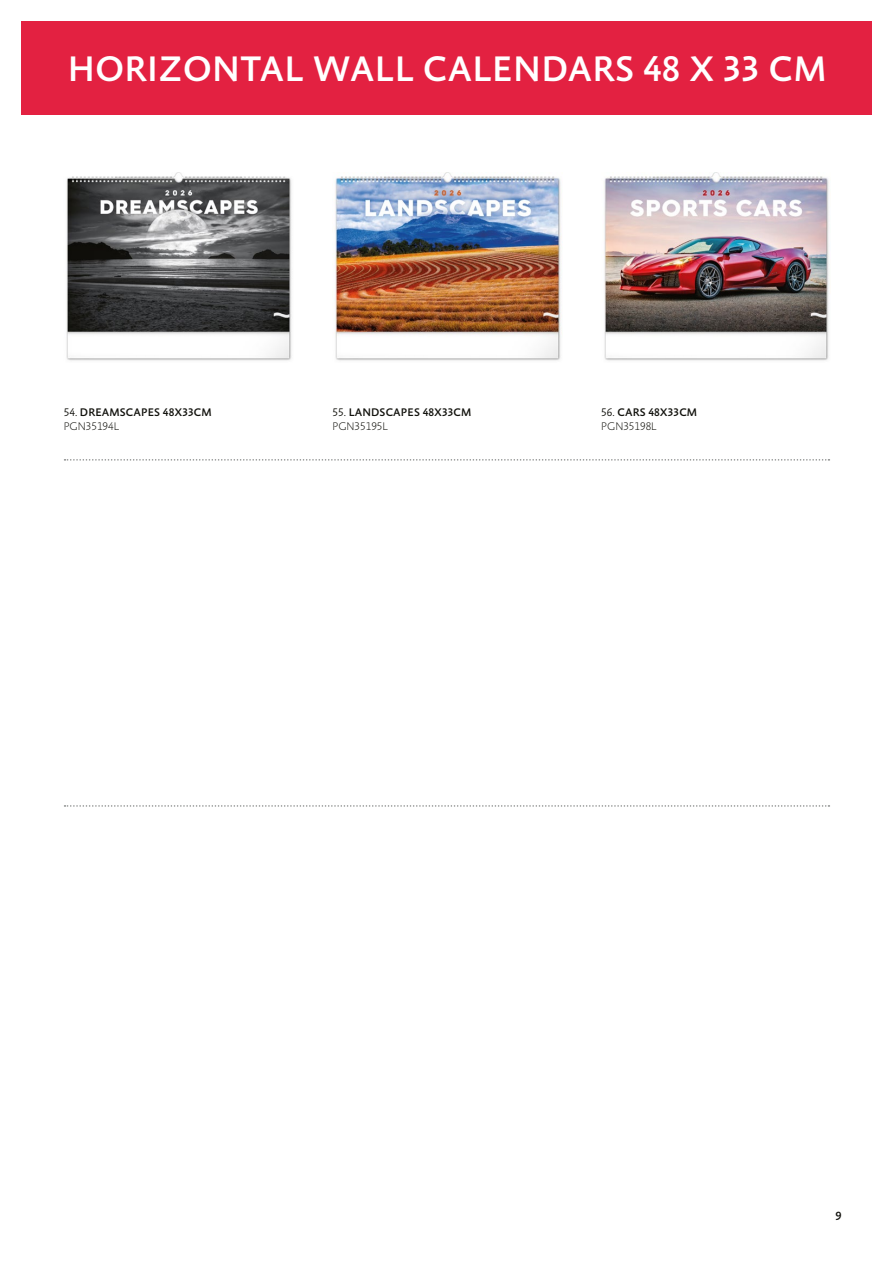
<style>
.page{position:relative;width:893px;height:1263px;background:#fff}
.page>*{position:absolute;margin:0;border:0;box-sizing:border-box;transform-origin:0 0}
.t1{font:500 36px "Absara Sans OT";letter-spacing:.01em;color:#fff}
.t2{font:500 12px "Absara Sans OT";color:#12120d}
.t3{font:500 11.1px/13.4px "Absara Sans OT";letter-spacing:.01em;color:#12120d}
.s1{font-weight:300}
.s2{font-weight:100}
</style>
<div class="page">
<div style="left:21px;top:21px;width:851px;height:94px;background:#e32141"></div>
<svg style="left:65px;top:459px;width:764px;height:2px"></svg>
<svg style="left:65px;top:805px;width:764px;height:2px"></svg>
<img style="left:66px;top:173px;width:226px;height:188px">
<img style="left:335px;top:173px;width:227px;height:188px">
<img style="left:604px;top:173px;width:225px;height:188px">
<h1 class="t1" style="left:68px;top:51px;width:760px">HORIZONTAL WALL CALENDARS 48 X 33 CM</h1>
<p class="t3" style="left:64px;top:406px;width:149px"><span class="s1">54.</span> DREAMSCAPES 48X33CM<br><span class="s2">PGN35194L</span></p>
<p class="t3" style="left:332px;top:406px;width:140px"><span class="s1">55.</span> LANDSCAPES 48X33CM<br><span class="s2">PGN35195L</span></p>
<p class="t3" style="left:601px;top:406px;width:97px"><span class="s1">56.</span> CARS 48X33CM<br><span class="s2">PGN35198L</span></p>
<p class="t2" style="left:835px;top:1210px;width:8px">9</p>
</div>
